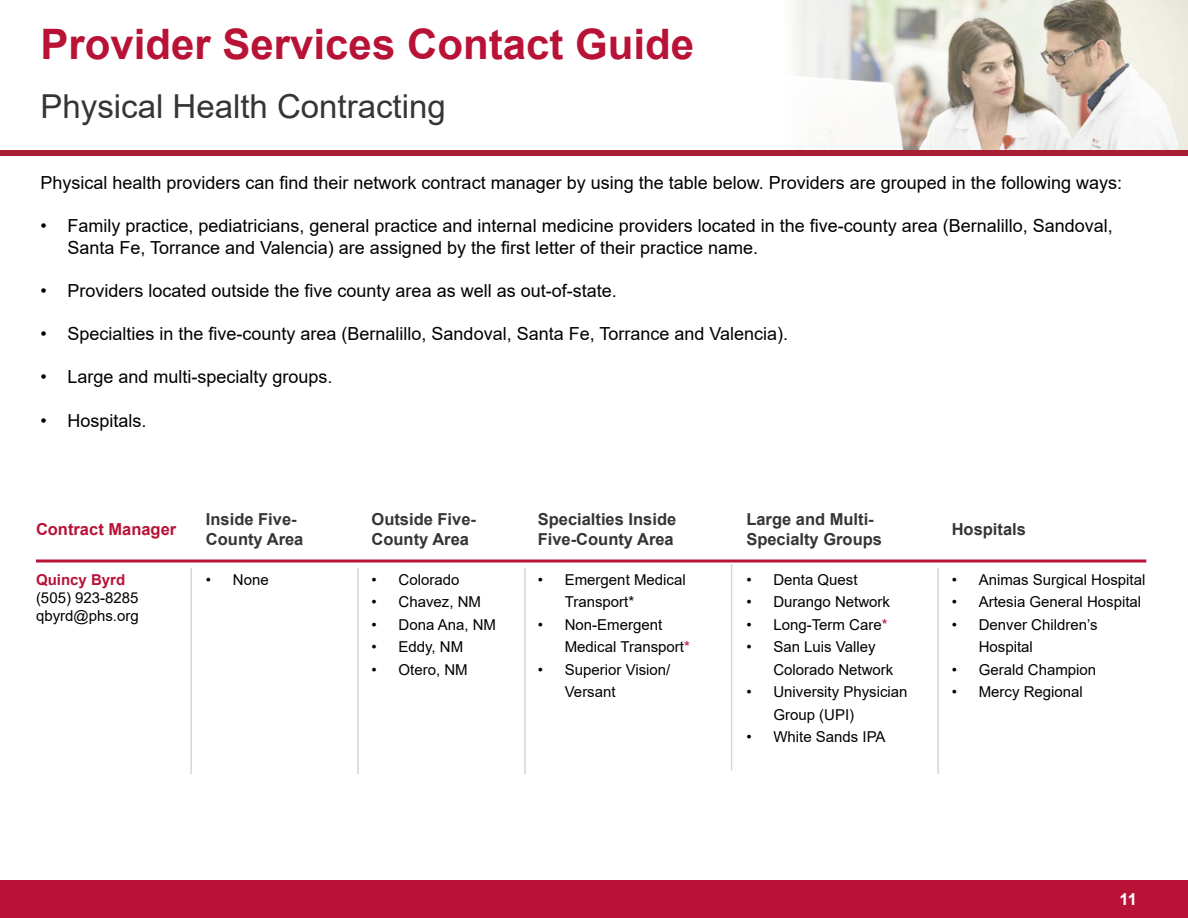
<style>
.page{position:relative;width:1188px;height:918px;background:#fff}
.page>*{position:absolute;margin:0;border:0;box-sizing:border-box;transform-origin:0 0}
.t1{font:700 42px "Arial";color:#b81237}
.t2{font:33px "Arial";color:#363534}
.t3{font:18px/21.6px "Arial";color:#000}
.t4{font:700 16.5px/19.8px "Arial";color:#363534}
.t5{font:700 16.5px "Arial";color:#b81237}
.t6{font:700 16.5px "Arial";color:#fff}
.t7{font:15px/22.5px "Arial";color:#000}
.t8{font:700 15px "Arial";color:#b81237}
.s1{color:#b81237}
</style>
<div class="page">
<img style="left:785px;top:0;width:403px;height:151px">
<div style="left:0;top:151px;width:1188px;height:5px;background:#a71d31"></div>
<hr style="left:190px;top:568px;width:2px;height:206px;background:#d9d7c8">
<hr style="left:357px;top:568px;width:2px;height:206px;background:#d9d7c8">
<hr style="left:524px;top:568px;width:2px;height:206px;background:#d9d7c8">
<hr style="left:937px;top:568px;width:2px;height:206px;background:#d9d7c8">
<hr style="left:36px;top:560px;width:1110px;height:2px;background:#b81237">
<hr style="left:731px;top:564px;width:1px;height:206px;background:#d9d7c8">
<div style="left:0;top:880px;width:1188px;height:38px;background:#b81237"></div>
<h1 class="t1" style="left:40px;top:15px;width:655px">Provider Services Contact Guide</h1>
<h2 class="t2" style="left:40px;top:83px;width:407px">Physical Health Contracting</h2>
<p class="t3" style="left:40px;top:172px;width:1083px">Physical health providers can find their network contract manager by using the table below. Providers are grouped in the following ways:</p>
<p class="t3" style="left:68px;top:215px;width:1047px;text-indent:-27px">• Family practice, pediatricians, general practice and internal medicine providers located in the five-county area (Bernalillo, Sandoval,<br>Santa Fe, Torrance and Valencia) are assigned by the first letter of their practice name.</p>
<p class="t3" style="left:40px;top:280px;width:578px">• Providers located outside the five county area as well as out-of-state.</p>
<p class="t3" style="left:40px;top:323px;width:749px">• Specialties in the five-county area (Bernalillo, Sandoval, Santa Fe, Torrance and Valencia).</p>
<p class="t3" style="left:40px;top:366px;width:294px">• Large and multi-specialty groups.</p>
<p class="t3" style="left:40px;top:409px;width:108px">• Hospitals.</p>
<p class="t5" style="left:36px;top:517px;width:142px">Contract Manager</p>
<p class="t4" style="left:206px;top:509px;width:99px">Inside Five-<br>County Area</p>
<p class="t4" style="left:372px;top:509px;width:106px">Outside Five-<br>County Area</p>
<p class="t4" style="left:746px;top:509px;width:137px">Large and Multi-<br>Specialty Groups</p>
<p class="t4" style="left:952px;top:519px;width:76px">Hospitals</p>
<p class="t4" style="left:538px;top:510px;width:140px">Specialties Inside<br>Five-County Area</p>
<p class="t7" style="left:565px;top:568px;width:122px;text-indent:-27px">• Emergent Medical<br>Transport*</p>
<p class="t7" style="left:565px;top:613px;width:127px;text-indent:-27px">• Non-Emergent<br>Medical Transport<span class="s1">*</span></p>
<p class="t7" style="left:565px;top:658px;width:107px;text-indent:-27px">• Superior Vision/<br>Versant</p>
<p class="t7" style="left:952px;top:568px;width:195px">• Animas Surgical Hospital</p>
<p class="t7" style="left:952px;top:591px;width:191px">• Artesia General Hospital</p>
<p class="t7" style="left:979px;top:613px;width:120px;text-indent:-27px">• Denver Children’s<br>Hospital</p>
<p class="t7" style="left:952px;top:658px;width:146px">• Gerald Champion</p>
<p class="t7" style="left:952px;top:681px;width:133px">• Mercy Regional</p>
<p class="t7" style="left:746px;top:568px;width:113px">• Denta Quest</p>
<p class="t7" style="left:746px;top:591px;width:145px">• Durango Network</p>
<p class="t7" style="left:746px;top:613px;width:143px">• Long-Term Care<span class="s1">*</span></p>
<p class="t7" style="left:773px;top:636px;width:122px;text-indent:-27px">• San Luis Valley<br>Colorado Network</p>
<p class="t7" style="left:773px;top:681px;width:136px;text-indent:-27px">• University Physician<br>Group (UPI)</p>
<p class="t7" style="left:746px;top:726px;width:141px">• White Sands IPA</p>
<p class="t8" style="left:36px;top:569px;width:91px">Quincy Byrd</p>
<p class="t7" style="left:36px;top:588px;width:104px;line-height:18px">(505) 923-8285 qbyrd@phs.org</p>
<p class="t7" style="left:206px;top:568px;width:64px">• None</p>
<p class="t7" style="left:372px;top:568px;width:89px">• Colorado</p>
<p class="t7" style="left:372px;top:591px;width:111px">• Chavez, NM</p>
<p class="t7" style="left:372px;top:613px;width:126px">• Dona Ana, NM</p>
<p class="t7" style="left:372px;top:636px;width:93px">• Eddy, NM</p>
<p class="t7" style="left:372px;top:658px;width:98px">• Otero, NM</p>
<p class="t6" style="left:1119px;top:887px;width:19px">11</p>
</div>
